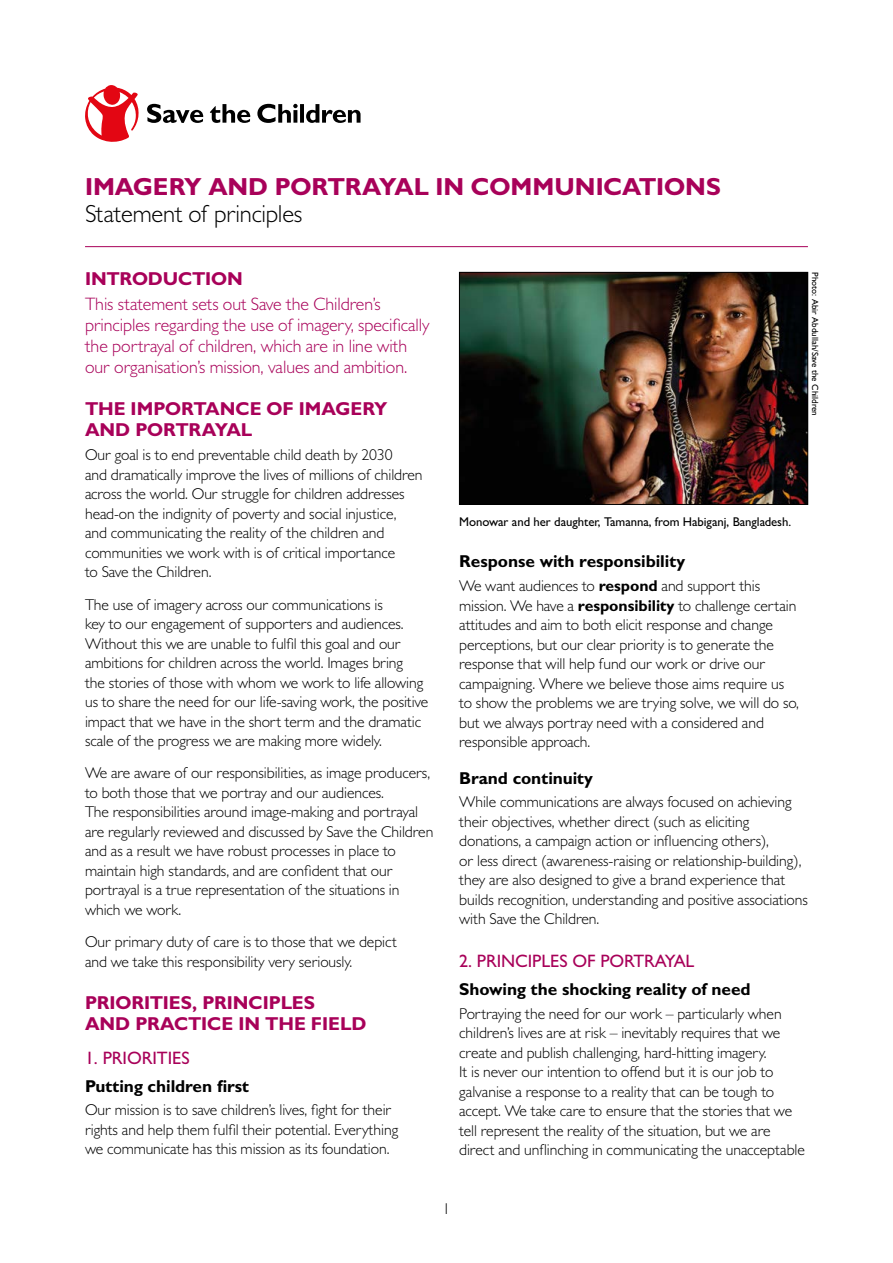
<style>
.page{position:relative;width:893px;height:1263px;background:#fff}
.page>*{position:absolute;margin:0;border:0;box-sizing:border-box;transform-origin:0 0}
.t1{font:700 24.75px "Gill Sans MT Std";letter-spacing:-.005em;color:#a80159}
.t2{font:300 24.75px "Gill Sans MT Std";letter-spacing:-.01em;color:#000}
.t3{font:700 18.75px/21px "Gill Sans MT Std";color:#a80159}
.t4{font:300 18px/21px "Gill Sans MT Std";letter-spacing:-.005em;color:#a80159}
.t5{font:500 18px "Gill Sans MT Std";letter-spacing:-.005em;color:#a80159}
.t6{font:700 17.25px "Gill Sans MT Std";letter-spacing:-.005em;color:#000}
.t7{font:300 15.75px/19.5px "Gill Sans MT Std";letter-spacing:-.005em;color:#000}
.t8{font:500 12.75px "Gill Sans MT Std";letter-spacing:-.005em;color:#000}
.t9{font:500 9px "Gill Sans MT Std";color:#000}
.s1{font-weight:700}
</style>
<div class="page">
<svg style="left:85px;top:85px;width:54px;height:57px"></svg>
<svg style="left:147px;top:104px;width:214px;height:19px"></svg>
<img style="left:461px;top:274px;width:345px;height:229px">
<div style="left:459px;top:272px;width:349px;height:233px;border:1px solid #000"></div>
<hr style="left:85px;top:246px;width:723px;height:1px;background:#a80159">
<h1 class="t1" style="left:85px;top:172px;width:637px">IMAGERY AND PORTRAYAL IN COMMUNICATIONS</h1>
<h1 class="t2" style="left:85px;top:199px;width:219px">Statement of principles</h1>
<p class="t3" style="left:85px;top:268px;width:159px">INTRODUCTION</p>
<p class="t4" style="left:85px;top:293px;width:346px">This statement sets out Save the Children’s principles regarding the use of imagery, specifically the portrayal of children, which are in line with our organisation’s mission, values and ambition.</p>
<p class="t3" style="left:85px;top:398px;width:304px">THE IMPORTANCE OF IMAGERY<br>AND PORTRAYAL</p>
<p class="t7" style="left:85px;top:445px;width:339px">Our goal is to end preventable child death by 2030<br>and dramatically improve the lives of millions of children across the world. Our struggle for children addresses head-on the indignity of poverty and social injustice,<br>and communicating the reality of the children and communities we work with is of critical importance<br>to Save the Children.</p>
<p class="t7" style="left:85px;top:594px;width:345px">The use of imagery across our communications is<br>key to our engagement of supporters and audiences.<br>Without this we are unable to fulfil this goal and our ambitions for children across the world. Images bring<br>the stories of those with whom we work to life allowing us to share the need for our life-saving work, the positive impact that we have in the short term and the dramatic scale of the progress we are making more widely.</p>
<p class="t7" style="left:85px;top:763px;width:350px">We are aware of our responsibilities, as image producers, to both those that we portray and our audiences.<br>The responsibilities around image-making and portrayal are regularly reviewed and discussed by Save the Children and as a result we have robust processes in place to maintain high standards, and are confident that our portrayal is a true representation of the situations in which we work.</p>
<p class="t7" style="left:85px;top:932px;width:313px">Our primary duty of care is to those that we depict and we take this responsibility very seriously.</p>
<p class="t3" style="left:85px;top:991px;width:283px">PRIORITIES, PRINCIPLES<br>AND PRACTICE IN THE FIELD</p>
<p class="t5" style="left:85px;top:1047px;width:106px">1. PRIORITIES</p>
<p class="t6" style="left:85px;top:1075px;width:166px">Putting children first</p>
<p class="t7" style="left:85px;top:1100px;width:315px">Our mission is to save children’s lives, fight for their rights and help them fulfil their potential. Everything we communicate has this mission as its foundation.</p>
<p class="t9" style="left:821px;top:272px;width:145px;rotate:90deg">Photo: Abir Abdullah/Save the Children</p>
<p class="t8" style="left:459px;top:514px;width:333px">Monowar and her daughter, Tamanna, from Habiganj, Bangladesh.</p>
<p class="t6" style="left:459px;top:551px;width:227px">Response with responsibility</p>
<p class="t7" style="left:459px;top:576px;width:341px">We want audiences to <span class="s1">respond</span> and support this mission. We have a <span class="s1">responsibility</span> to challenge certain attitudes and aim to both elicit response and change perceptions, but our clear priority is to generate the response that will help fund our work or drive our campaigning. Where we believe those aims require us to show the problems we are trying solve, we will do so, but we always portray need with a considered and responsible approach.</p>
<p class="t6" style="left:459px;top:767px;width:135px">Brand continuity</p>
<p class="t7" style="left:459px;top:792px;width:350px">While communications are always focused on achieving their objectives, whether direct (such as eliciting donations, a campaign action or influencing others),<br>or less direct (awareness-raising or relationship-building), they are also designed to give a brand experience that builds recognition, understanding and positive associations with Save the Children.</p>
<p class="t5" style="left:459px;top:950px;width:237px">2. PRINCIPLES OF PORTRAYAL</p>
<p class="t6" style="left:459px;top:978px;width:293px">Showing the shocking reality of need</p>
<p class="t7" style="left:459px;top:1003px;width:347px">Portraying the need for our work – particularly when children’s lives are at risk – inevitably requires that we create and publish challenging, hard-hitting imagery.<br>It is never our intention to offend but it is our job to galvanise a response to a reality that can be tough to accept. We take care to ensure that the stories that we tell represent the reality of the situation, but we are direct and unflinching in communicating the unacceptable</p>
<p class="t7" style="left:443px;top:1199px;width:9px">1</p>
</div>
